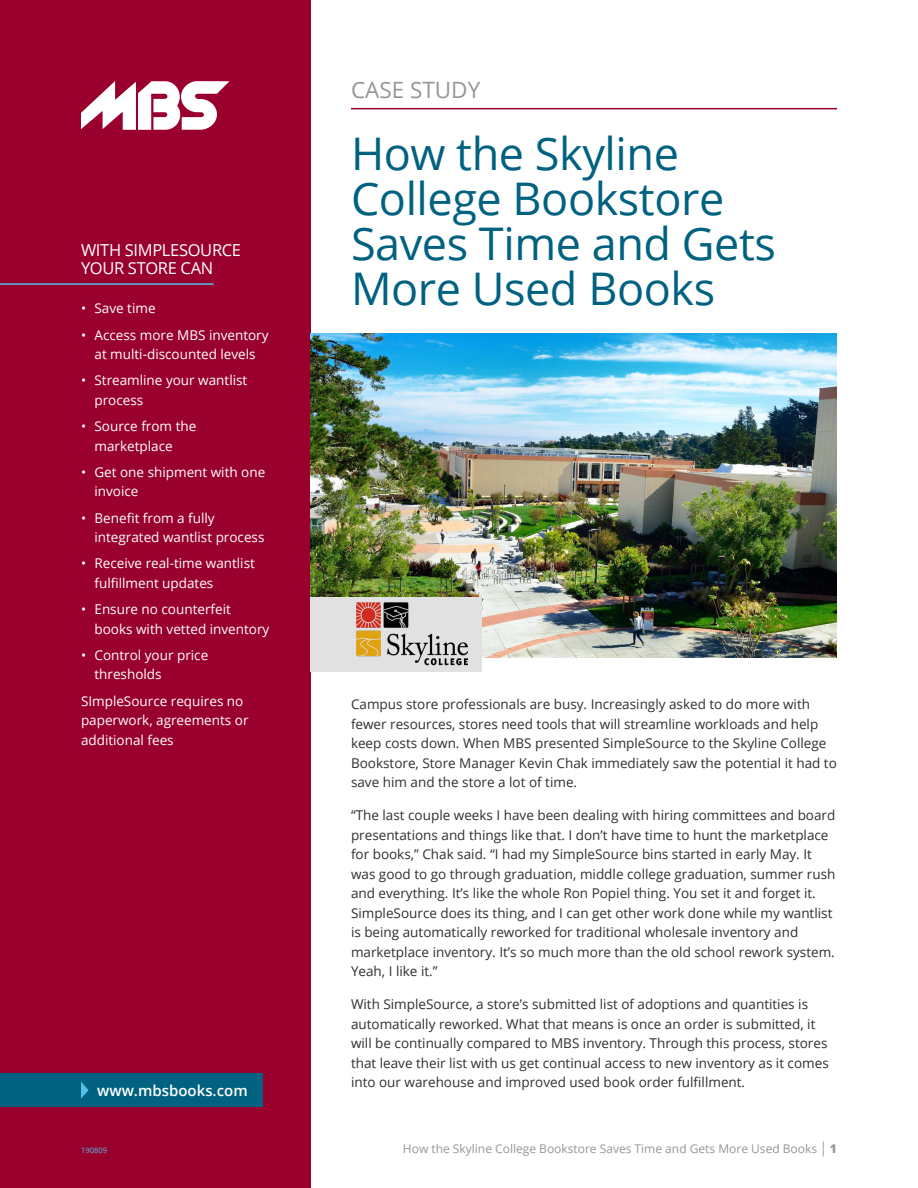
<style>
.page{position:relative;width:918px;height:1188px;background:#fff}
.page>*{position:absolute;margin:0;border:0;box-sizing:border-box;transform-origin:0 0}
.title_header{font:45px/45px "Open Sans";letter-spacing:-.01em;color:#006180}
.case_study_prod_summ{font:22.5px "Open Sans";color:#969696}
.sidebar_H1{font:16.5px/18px "Open Sans";letter-spacing:-.02em;color:#fff}
.t1{font:600 15px "Open Sans";color:#fff}
.t2{font:13.5px/19.5px "Open Sans";color:#303030}
.sidebar_body{font:13.5px/19.5px "Open Sans";color:#fff}
.t3{font:12px "Open Sans";color:#969696}
.t4{font:7.5px "Open Sans";letter-spacing:.01em;color:#54c0e8}
.s1{font-size:15px}
.s2{font-weight:800}
</style>
<div class="page">
<div style="left:0;top:0;width:310px;height:1188px;background:#99002e"></div>
<div style="left:0;top:1073px;width:262px;height:34px;background:#006180"></div>
<svg style="left:81px;top:1082px;width:8px;height:17px"></svg>
<svg style="left:81px;top:81px;width:149px;height:49px"></svg>
<hr style="left:351px;top:108px;width:486px;height:1px;background:#99002e">
<img style="left:310px;top:333px;width:527px;height:324px">
<hr style="left:0;top:283px;width:214px;height:2px;background:#54c0e8">
<div style="left:310px;top:597px;width:172px;height:75px;background:#e1e1e1"></div>
<img style="left:348px;top:596px;width:119px;height:70px">
<p class="sidebar_H1" style="left:81px;top:240px;width:162px">WITH SIMPLESOURCE<br>YOUR STORE CAN</p>
<p class="sidebar_body" style="left:81px;top:298px;width:76px">• Save time</p>
<p class="sidebar_body" style="left:81px;top:325px;width:189px;text-align:center">• Access more MBS inventory at multi-discounted levels</p>
<p class="sidebar_body" style="left:94px;top:370px;width:154px;text-indent:-14px">• Streamline your wantlist process</p>
<p class="sidebar_body" style="left:94px;top:416px;width:103px;text-indent:-14px">• Source from the marketplace</p>
<p class="sidebar_body" style="left:94px;top:462px;width:172px;text-indent:-14px">• Get one shipment with one invoice</p>
<p class="sidebar_body" style="left:94px;top:508px;width:172px;text-indent:-14px">• Benefit from a fully integrated wantlist process</p>
<p class="sidebar_body" style="left:94px;top:553px;width:162px;text-indent:-14px">• Receive real-time wantlist fulfillment updates</p>
<p class="sidebar_body" style="left:94px;top:599px;width:176px;text-indent:-14px">• Ensure no counterfeit books with vetted inventory</p>
<p class="sidebar_body" style="left:94px;top:645px;width:115px;text-indent:-14px">• Control your price thresholds</p>
<p class="sidebar_body" style="left:81px;top:691px;width:169px">SImpleSource requires no paperwork, agreements or additional fees</p>
<p class="t1" style="left:97px;top:1080px;width:152px">www.mbsbooks.com</p>
<p class="t4" style="left:81px;top:1145px;width:28px">190809</p>
<p class="case_study_prod_summ" style="left:351px;top:75px;width:131px">CASE STUDY</p>
<p class="title_header" style="left:351px;top:130px;width:426px">How the Skyline<br>College Bookstore<br>Saves Time and Gets<br>More Used Books</p>
<p class="t2" style="left:351px;top:694px;width:487px">Campus store professionals are busy. Increasingly asked to do more with fewer resources, stores need tools that will streamline workloads and help keep costs down. When MBS presented SimpleSource to the Skyline College Bookstore, Store Manager Kevin Chak immediately saw the potential it had to save him and the store a lot of time.</p>
<p class="t2" style="left:351px;top:805px;width:486px">“The last couple weeks I have been dealing with hiring committees and board presentations and things like that. I don’t have time to hunt the marketplace for books,” Chak said. “I had my SimpleSource bins started in early May. It was good to go through graduation, middle college graduation, summer rush and everything. It’s like the whole Ron Popiel thing. You set it and forget it.<br>SimpleSource does its thing, and I can get other work done while my wantlist is being automatically reworked for traditional wholesale inventory and marketplace inventory. It’s so much more than the old school rework system.<br>Yeah, I like it.”</p>
<p class="t2" style="left:351px;top:994px;width:479px">With SimpleSource, a store’s submitted list of adoptions and quantities is automatically reworked. What that means is once an order is submitted, it will be continually compared to MBS inventory. Through this process, stores that leave their list with us get continual access to new inventory as it comes into our warehouse and improved used book order fulfillment.</p>
<p class="t3" style="left:403px;top:1141px;width:436px">How the Skyline College Bookstore Saves Time and Gets More Used Books <span class="s1">|</span> <span class="s2">1</span></p>
</div>
